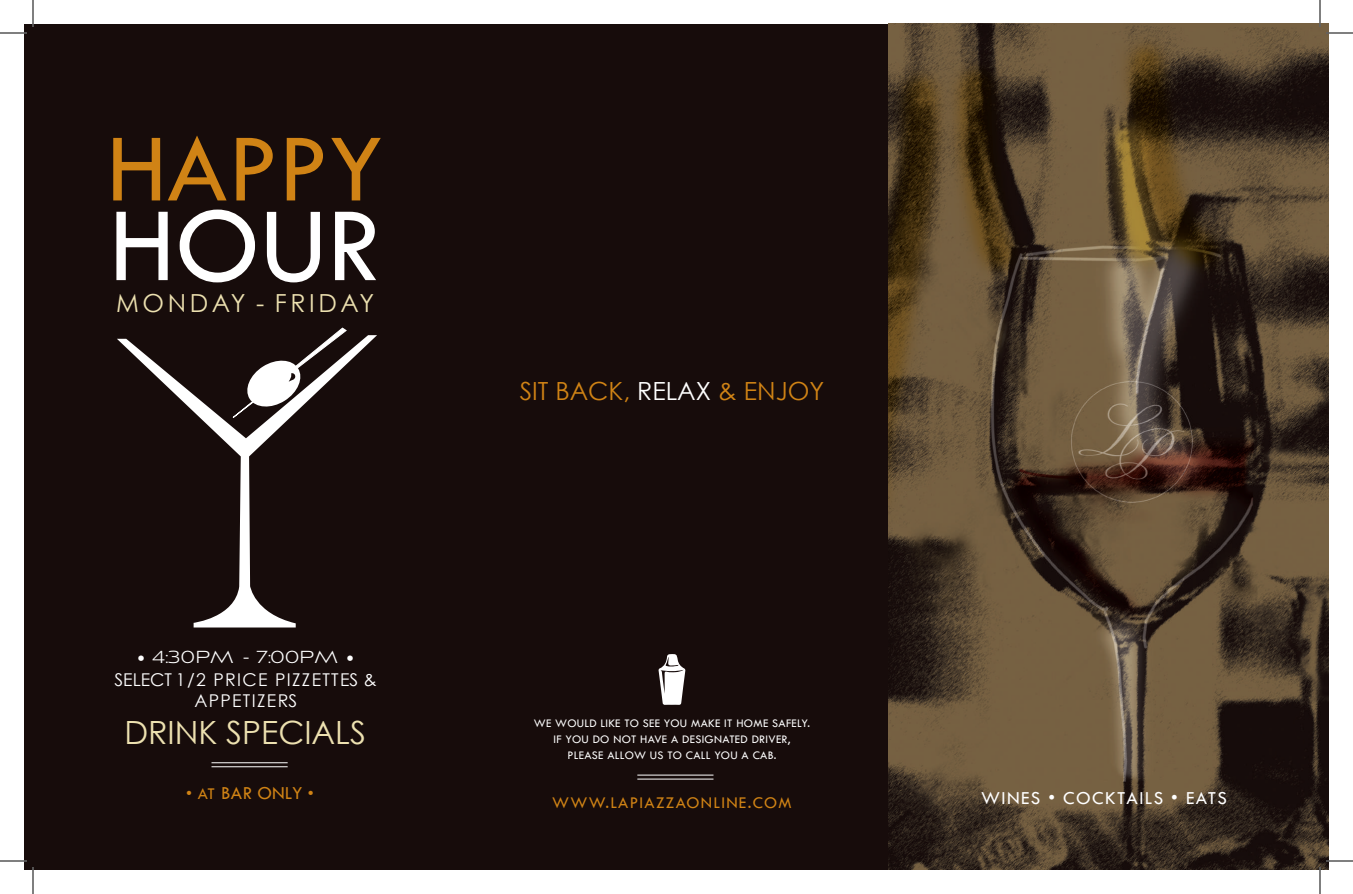
<style>
.page{position:relative;width:1353px;height:894px;background:#fff}
.page>*{position:absolute;margin:0;border:0;box-sizing:border-box;transform-origin:0 0}
.t1{font:109.9px "Tw Cen";color:#fff}
.t2{font:100.6px "Tw Cen";color:#d08315}
.t3{font:32px "Century Gothic";color:#ede1b0}
.t4{font:25px "Century Gothic";color:#d08315}
.t5{font:24.9px "Century Gothic";letter-spacing:.145em;color:#ede1b0}
.t6{font:300 21.8px "Aviano Sans";letter-spacing:-.005em;color:#fff}
.t7{font:19px "Tw Cen";letter-spacing:.075em;color:#fff}
.t8{font:19px "Tw Cen";color:#d08315}
.t9{font:17.6px/21.1px "Century Gothic";letter-spacing:.075em;color:#fff;text-align:center}
.t10{font:17px "Tw Cen";letter-spacing:.075em;color:#d08315}
.t11{font:12px/16px "Tw Cen";letter-spacing:.025em;color:#fff;text-align:center}
.s1{font-size:20px}
.s2{font-size:17px}
.s3{color:#fff}
</style>
<div class="page">
<div style="left:24px;top:24px;width:873px;height:846px;background:#170c0b"></div>
<img style="left:888px;top:24px;width:441px;height:846px">
<svg style="left:659px;top:654px;width:26px;height:51px"></svg>
<svg style="left:333px;top:328px;width:14px;height:7px"></svg>
<svg style="left:117px;top:335px;width:260px;height:293px"></svg>
<hr style="left:212px;top:762px;width:76px;height:1px;background:#fff">
<hr style="left:212px;top:766px;width:76px;height:1px;background:#fff">
<hr style="left:637px;top:775px;width:77px;height:1px;background:#fff">
<hr style="left:637px;top:779px;width:77px;height:1px;background:#fff">
<hr style="left:0;top:32px;width:27px;height:2px;background:#fff">
<hr style="left:1326px;top:32px;width:27px;height:2px;background:#fff">
<hr style="left:0;top:860px;width:27px;height:2px;background:#fff">
<hr style="left:1326px;top:860px;width:27px;height:2px;background:#fff">
<hr style="left:32px;top:0;width:2px;height:27px;background:#fff">
<hr style="left:32px;top:867px;width:2px;height:27px;background:#fff">
<hr style="left:1319px;top:0;width:2px;height:27px;background:#fff">
<hr style="left:1319px;top:867px;width:2px;height:27px;background:#fff">
<svg style="left:0;top:33px;width:27px;height:1px"></svg>
<svg style="left:1326px;top:33px;width:27px;height:1px"></svg>
<svg style="left:0;top:861px;width:27px;height:1px"></svg>
<svg style="left:33px;top:0;width:1px;height:27px"></svg>
<svg style="left:33px;top:867px;width:1px;height:27px"></svg>
<svg style="left:1320px;top:0;width:1px;height:27px"></svg>
<svg style="left:1320px;top:861px;width:33px;height:33px"></svg>
<h2 class="t2" style="left:106px;top:108px;width:279px">HAPPY</h2>
<h1 class="t1" style="left:109px;top:179px;width:274px">HOUR</h1>
<h3 class="t5" style="left:116px;top:288px;width:260px">MONDAY - FRIDAY</h3>
<h3 class="t6" style="left:137px;top:647px;width:219px"><span class="s1">•</span> 4:30PM - 7:00PM <span class="s1">•</span></h3>
<h3 class="t9" style="left:114px;top:669px;width:264px">SELECT 1/2 PRICE PIZZETTES &amp;<br>APPETIZERS</h3>
<h3 class="t3" style="left:124px;top:713px;width:243px">DRINK SPECIALS</h3>
<h3 class="t8" style="left:186px;top:782px;width:129px"><span class="s2">• AT</span> BAR ONLY <span class="s2">•</span></h3>
<h3 class="t4" style="left:520px;top:376px;width:306px">SIT BACK, <span class="s3">RELAX</span> &amp; ENJOY</h3>
<p class="t11" style="left:534px;top:715px;width:278px">WE WOULD LIKE TO SEE YOU MAKE IT HOME SAFELY.<br>IF YOU DO NOT HAVE A DESIGNATED DRIVER,<br>PLEASE ALLOW US TO CALL YOU A CAB.</p>
<h3 class="t10" style="left:552px;top:792px;width:241px">WWW.LAPIAZZAONLINE.COM</h3>
<h3 class="t7" style="left:981px;top:787px;width:247px">WINES • COCKTAILS • EATS</h3>
</div>
